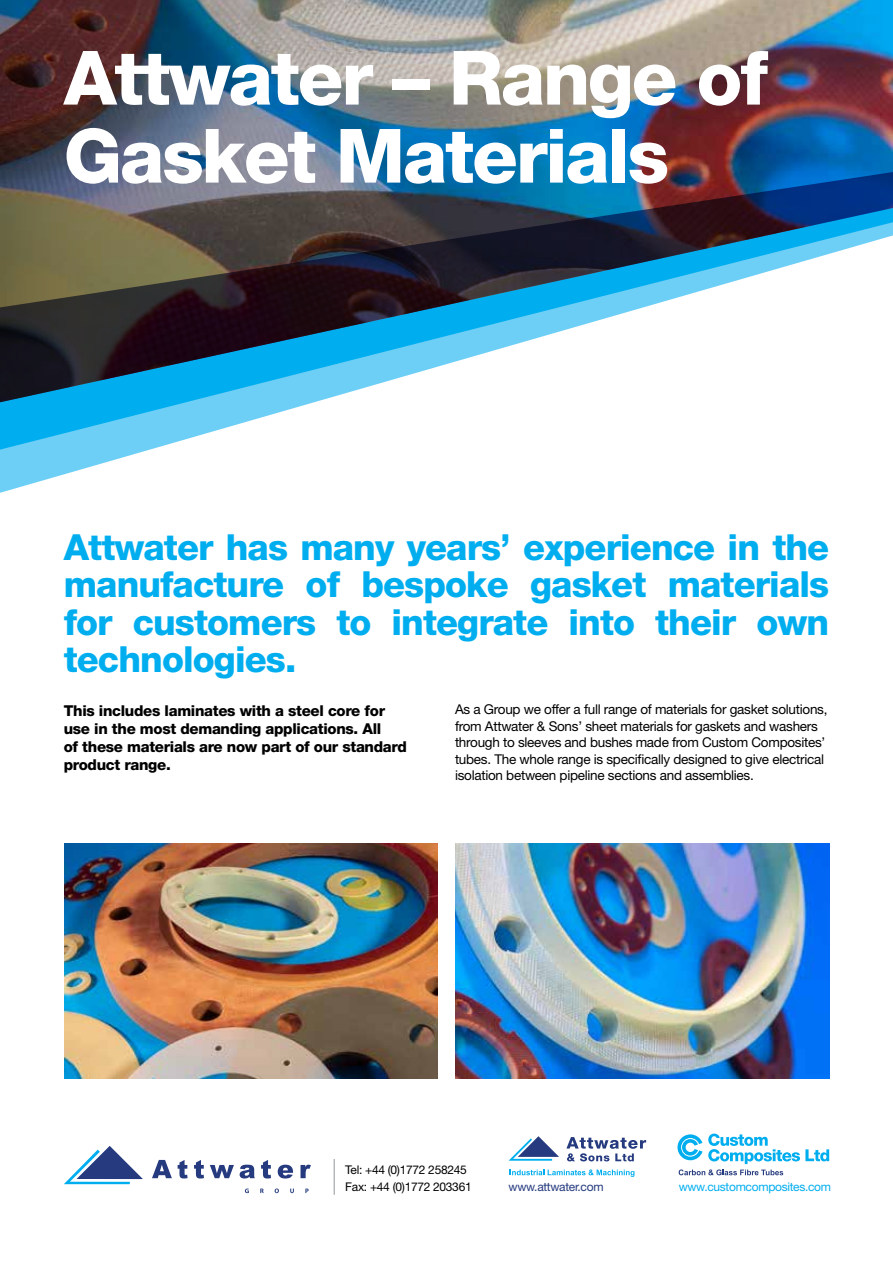
<style>
.page{position:relative;width:893px;height:1263px;background:#fff}
.page>*{position:absolute;margin:0;border:0;box-sizing:border-box;transform-origin:0 0}
.t1{font:800 75px/78px "Helvetica Neue LT Std";letter-spacing:-.03em;color:#fff}
.t2{font:800 36px/37.5px "Helvetica Neue LT Std";letter-spacing:-.025em;color:#00aeef;text-align:justify}
.t3{font:800 15px/18px "Helvetica Neue LT Std";letter-spacing:-.02em;color:#000}
.t4{font:13.5px/16.5px "Helvetica Neue LT Std";letter-spacing:-.02em;color:#000}
.t5{font:12px/16.5px "Helvetica Neue LT Std";letter-spacing:-.025em;color:#000}
.t6{font:12px "Helvetica Neue LT Std";letter-spacing:-.025em;color:#00aeef}
.t7{font:12px "Helvetica Neue LT Std";letter-spacing:-.025em;color:#253a7f}
</style>
<div class="page">
<img style="left:0;top:0;width:893px;height:170px">
<svg style="left:0;top:450px;width:148px;height:43px"></svg>
<svg style="left:0;top:405px;width:304px;height:45px"></svg>
<svg style="left:0;top:170px;width:893px;height:235px"></svg>
<hr style="left:334px;top:1159px;width:1px;height:36px;background:#939598">
<img style="left:455px;top:843px;width:374px;height:235px">
<img style="left:64px;top:843px;width:374px;height:235px">
<svg style="left:510px;top:1169px;width:124px;height:8px"></svg>
<svg style="left:566px;top:1137px;width:80px;height:24px"></svg>
<svg style="left:509px;top:1136px;width:50px;height:25px"></svg>
<svg style="left:677px;top:1133px;width:152px;height:42px"></svg>
<svg style="left:64px;top:1146px;width:79px;height:38px"></svg>
<svg style="left:245px;top:1188px;width:4px;height:5px"></svg>
<svg style="left:260px;top:1188px;width:4px;height:5px"></svg>
<svg style="left:275px;top:1188px;width:4px;height:5px"></svg>
<svg style="left:290px;top:1188px;width:4px;height:5px"></svg>
<svg style="left:305px;top:1188px;width:4px;height:5px"></svg>
<svg style="left:152px;top:1160px;width:20px;height:18px"></svg>
<svg style="left:178px;top:1160px;width:10px;height:18px"></svg>
<svg style="left:194px;top:1160px;width:10px;height:18px"></svg>
<svg style="left:210px;top:1165px;width:24px;height:13px"></svg>
<svg style="left:240px;top:1165px;width:15px;height:13px"></svg>
<svg style="left:261px;top:1160px;width:10px;height:18px"></svg>
<svg style="left:278px;top:1165px;width:15px;height:13px"></svg>
<svg style="left:301px;top:1165px;width:10px;height:13px"></svg>
<h1 class="t1" style="left:64px;top:39px;width:706px">Attwater – Range of<br>Gasket Materials</h1>
<h2 class="t2" style="left:64px;top:528px;width:767px">Attwater has many years’ experience in the manufacture of bespoke gasket materials for customers to integrate into their own technologies.</h2>
<p class="t3" style="left:64px;top:701px;width:344px">This includes laminates with a steel core for use in the most demanding applications. All<br>of these materials are now part of our standard product range.</p>
<p class="t4" style="left:455px;top:701px;width:374px">As a Group we offer a full range of materials for gasket solutions, from Attwater &amp; Sons’ sheet materials for gaskets and washers through to sleeves and bushes made from Custom Composites’ tubes. The whole range is specifically designed to give electrical isolation between pipeline sections and assemblies.</p>
<p class="t5" style="left:345px;top:1161px;width:128px">Tel: +44 (0)1772 258245<br>Fax: +44 (0)1772 203361</p>
<p class="t7" style="left:509px;top:1180px;width:97px">www.attwater.com</p>
<p class="t6" style="left:679px;top:1180px;width:154px">www.customcomposites.com</p>
</div>
